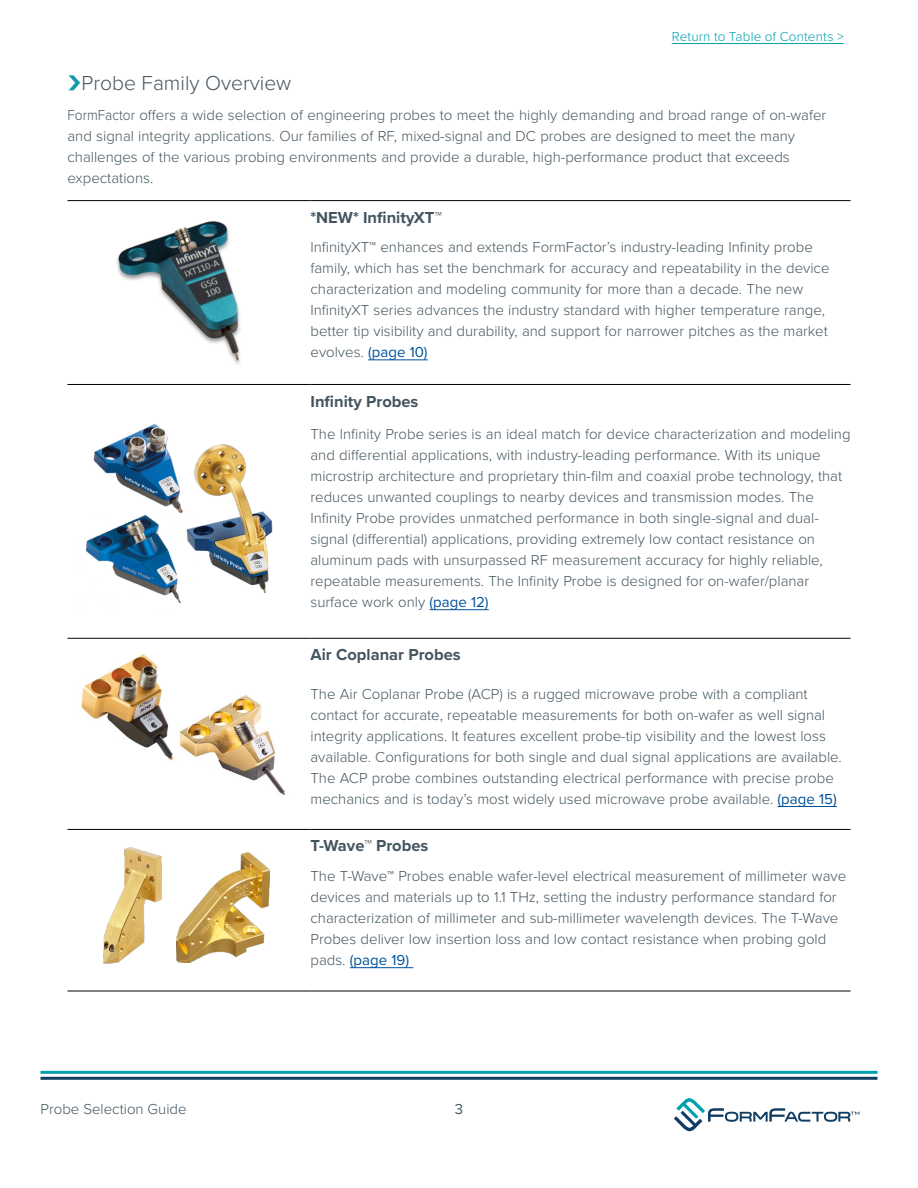
<style>
.page{position:relative;width:918px;height:1188px;background:#fff}
.page>*{position:absolute;margin:0;border:0;box-sizing:border-box;transform-origin:0 0}
.t1{font:300 21px "Proxima Nova";color:#455560}
.t2{font:700 16.5px "Proxima Nova";color:#455560}
.t3{font:300 15px/21px "Proxima Nova";color:#455560}
.t4{font:300 15px/21px "Proxima Nova";color:#455560;scale:.91 1}
.t5{font:15px "Proxima Nova";color:#455560}
.t6{font:300 13.5px "Proxima Nova";letter-spacing:.01em;color:#00a0af}
.s1{font-weight:700;font-size:42px;color:#109aa9}
.s2{font-weight:400;color:#00529c}
</style>
<div class="page">
<svg style="left:674px;top:1098px;width:185px;height:33px"></svg>
<hr style="left:40px;top:1071px;width:838px;height:3px;background:#00a0af">
<hr style="left:40px;top:1077px;width:838px;height:3px;background:#113c63">
<hr style="left:672px;top:43px;width:172px;height:1px;background:#00a0af">
<hr style="left:68px;top:200px;width:242px;height:1px;background:#000">
<hr style="left:310px;top:200px;width:540px;height:1px;background:#000">
<hr style="left:68px;top:638px;width:242px;height:1px;background:#000">
<hr style="left:68px;top:829px;width:242px;height:1px;background:#000">
<hr style="left:310px;top:384px;width:540px;height:1px;background:#000">
<hr style="left:310px;top:638px;width:540px;height:1px;background:#000">
<hr style="left:310px;top:829px;width:540px;height:1px;background:#000">
<hr style="left:310px;top:991px;width:540px;height:1px;background:#000">
<hr style="left:68px;top:384px;width:242px;height:1px;background:#000">
<hr style="left:68px;top:991px;width:242px;height:1px;background:#000">
<hr style="left:368px;top:359px;width:60px;height:1px;background:#00529c">
<hr style="left:430px;top:609px;width:59px;height:1px;background:#00529c">
<hr style="left:778px;top:806px;width:59px;height:1px;background:#00529c">
<hr style="left:350px;top:967px;width:63px;height:1px;background:#00529c">
<img style="left:116px;top:221px;width:125px;height:144px">
<img style="left:93px;top:423px;width:87px;height:87px">
<img style="left:85px;top:510px;width:96px;height:94px">
<img style="left:103px;top:847px;width:59px;height:117px">
<img style="left:177px;top:853px;width:92px;height:109px">
<img style="left:81px;top:654px;width:92px;height:107px">
<img style="left:179px;top:695px;width:107px;height:100px">
<img style="left:180px;top:444px;width:93px;height:153px">
<p class="t6" style="left:672px;top:27px;width:174px">Return to Table of Contents &gt;</p>
<h1 class="t1" style="left:68px;top:67px;width:225px"><span class="s1">›</span>Probe Family Overview</h1>
<p class="t4" style="left:68px;top:103px;width:835px">FormFactor offers a wide selection of engineering probes to meet the highly demanding and broad range of on-wafer and signal integrity applications. Our families of RF, mixed-signal and DC probes are designed to meet the many challenges of the various probing environments and provide a durable, high-performance product that exceeds expectations.</p>
<p class="t2" style="left:310px;top:205px;width:133px">*NEW* InfinityXT™</p>
<p class="t3" style="left:310px;top:236px;width:521px">InfinityXT™ enhances and extends FormFactor’s industry-leading Infinity probe family, which has set the benchmark for accuracy and repeatability in the device characterization and modeling community for more than a decade. The new InfinityXT series advances the industry standard with higher temperature range, better tip visibility and durability, and support for narrower pitches as the market evolves. <span class="s2">(page 10)</span></p>
<p class="t2" style="left:310px;top:389px;width:110px">Infinity Probes</p>
<p class="t3" style="left:310px;top:423px;width:542px">The Infinity Probe series is an ideal match for device characterization and modeling and differential applications, with industry-leading performance. With its unique microstrip architecture and proprietary thin-film and coaxial probe technology, that reduces unwanted couplings to nearby devices and transmission modes. The Infinity Probe provides unmatched performance in both single-signal and dual&shy;signal (differential) applications, providing extremely low contact resistance on aluminum pads with unsurpassed RF measurement accuracy for highly reliable, repeatable measurements. The Infinity Probe is designed for on-wafer/planar surface work only <span class="s2">(page 12)</span></p>
<p class="t2" style="left:310px;top:643px;width:152px">Air Coplanar Probes</p>
<p class="t3" style="left:310px;top:683px;width:531px">The Air Coplanar Probe (ACP) is a rugged microwave probe with a compliant contact for accurate, repeatable measurements for both on-wafer as well signal integrity applications. It features excellent probe-tip visibility and the lowest loss available. Configurations for both single and dual signal applications are available.<br>The ACP probe combines outstanding electrical performance with precise probe mechanics and is today’s most widely used microwave probe available. <span class="s2">(page 15)</span></p>
<p class="t2" style="left:310px;top:834px;width:119px">T-Wave™ Probes</p>
<p class="t3" style="left:310px;top:865px;width:537px">The T-Wave™ Probes enable wafer-level electrical measurement of millimeter wave devices and materials up to 1.1 THz, setting the industry performance standard for characterization of millimeter and sub-millimeter wavelength devices. The T-Wave Probes deliver low insertion loss and low contact resistance when probing gold pads. <span class="s2">(page 19)</span></p>
<p class="t3" style="left:40px;top:1098px;width:148px">Probe Selection Guide</p>
<p class="t5" style="left:455px;top:1098px;width:10px">3</p>
</div>
